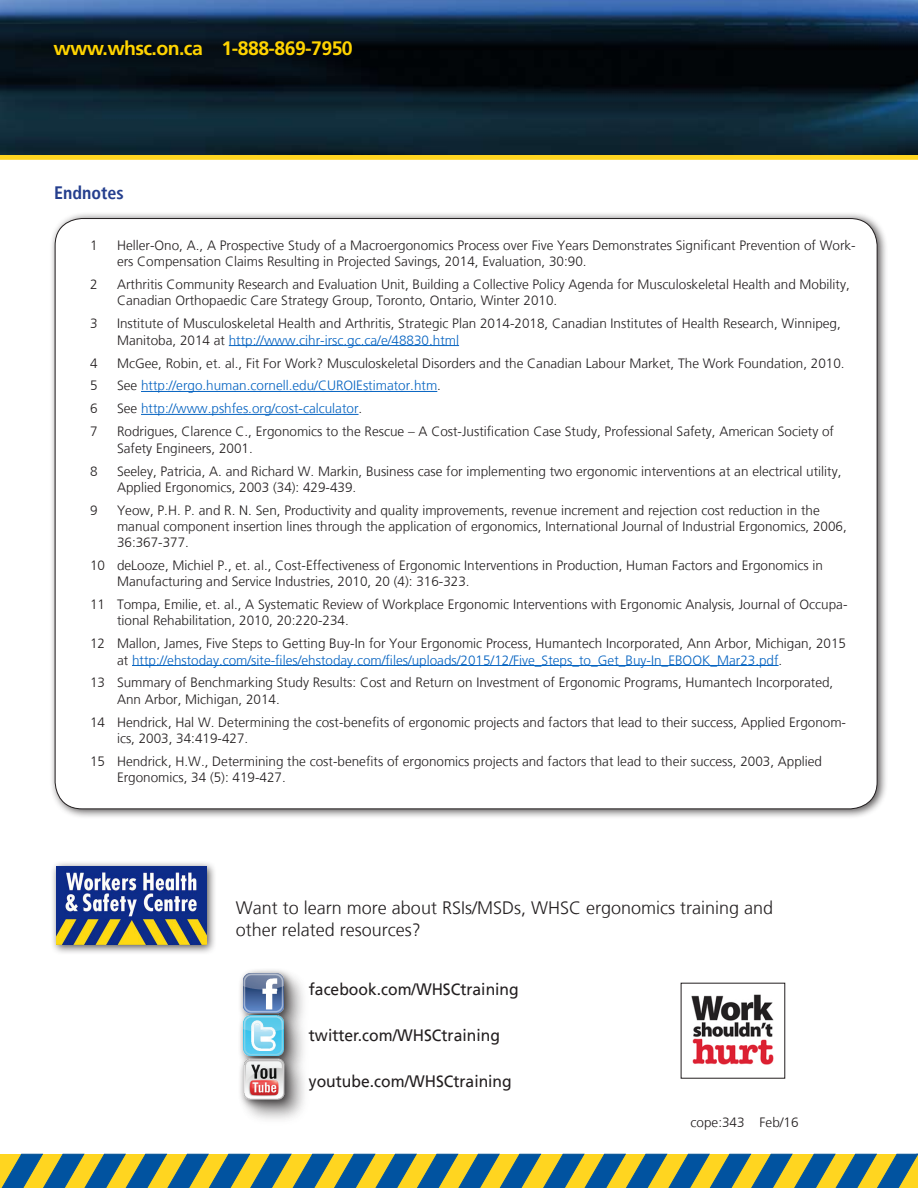
<style>
.page{position:relative;width:918px;height:1188px;background:#fff}
.page>*{position:absolute;margin:0;border:0;box-sizing:border-box;transform-origin:0 0}
.t1{font:700 19.5px "Frutiger";letter-spacing:-.03em;color:#ffd400}
.t2{font:300 18px "Frutiger LT";color:#231f20}
.Sub-Heads{font:700 condensed 18px "Frutiger LT";color:#253f8e}
.t3{font:16.5px "Frutiger LT";color:#231f20;scale:.95 1}
.Footnote_text{font:300 13.5px/16.2px "Frutiger LT";color:#231f20}
.Footnote_text-2{font:300 13.5px "Frutiger LT";color:#0563c1}
.Sub-Heads-2{font:300 13.5px "Frutiger LT";color:#231f20}
.s1{color:#0563c1}
.s2{color:#231f20}
</style>
<div class="page">
<div style="left:0;top:154px;width:918px;height:6px;background:#ffd520"></div>
<img style="left:0;top:0;width:917px;height:154px">
<div style="left:49px;top:212px;width:839px;height:607px;background:#231f20;opacity:.75"></div>
<div style="left:55px;top:219px;width:822px;height:590px;background:#fff;border-radius:27px"></div>
<hr style="left:229px;top:345px;width:230px;height:1px;background:#0563c1">
<hr style="left:141px;top:391px;width:296px;height:1px;background:#0563c1">
<hr style="left:141px;top:414px;width:218px;height:1px;background:#0563c1">
<hr style="left:132px;top:665px;width:647px;height:1px;background:#0563c1">
<img style="left:917px;top:0;width:1px;height:151px">
<svg style="left:0;top:1153px;width:918px;height:35px;background:#7c9366"></svg>
<div style="left:50px;top:861px;width:167px;height:94px;background:#231f20;opacity:.75"></div>
<img style="left:56px;top:866px;width:151px;height:78px">
<img style="left:240px;top:970px;width:63px;height:36px">
<img style="left:243px;top:974px;width:40px;height:32px">
<img style="left:240px;top:1006px;width:64px;height:43px">
<img style="left:243px;top:1016px;width:40px;height:33px">
<img style="left:240px;top:1049px;width:64px;height:70px">
<img style="left:243px;top:1059px;width:42px;height:41px">
<img style="left:691px;top:994px;width:83px;height:71px">
<p class="t1" style="left:40px;top:34px;width:306px">www.whsc.on.ca 1-888-869-7950</p>
<p class="t1" style="left:53px;top:36px;width:301px">www.whsc.on.ca 1-888-869-7950</p>
<p class="Sub-Heads" style="left:54px;top:182px;width:71px">Endnotes</p>
<p class="Footnote_text" style="left:90px;top:237px;width:9px">1</p>
<p class="Footnote_text" style="left:117px;top:237px;width:740px">Heller-Ono, A., A Prospective Study of a Macroergonomics Process over Five Years Demonstrates Significant Prevention of Work&shy;ers Compensation Claims Resulting in Projected Savings, 2014, Evaluation, 30:90.</p>
<p class="Footnote_text" style="left:90px;top:277px;width:9px">2</p>
<p class="Footnote_text" style="left:117px;top:277px;width:734px">Arthritis Community Research and Evaluation Unit, Building a Collective Policy Agenda for Musculoskeletal Health and Mobility,<br>Canadian Orthopaedic Care Strategy Group, Toronto, Ontario, Winter 2010.</p>
<p class="Footnote_text" style="left:90px;top:316px;width:9px">3</p>
<p class="Footnote_text" style="left:117px;top:316px;width:725px">Institute of Musculoskeletal Health and Arthritis, Strategic Plan 2014-2018, Canadian Institutes of Health Research, Winnipeg,<br>Manitoba, 2014 at <span class="s1">http://www.cihr-irsc.gc.ca/e/48830.html</span></p>
<p class="Footnote_text" style="left:90px;top:355px;width:9px">4</p>
<p class="Footnote_text" style="left:117px;top:355px;width:729px">McGee, Robin, et. al., Fit For Work? Musculoskeletal Disorders and the Canadian Labour Market, The Work Foundation, 2010.</p>
<p class="Footnote_text" style="left:90px;top:378px;width:9px">5</p>
<p class="Footnote_text-2" style="left:117px;top:378px;width:326px"><span class="s2">See</span> http://ergo.human.cornell.edu/CUROIEstimator.htm<span class="s2">.</span></p>
<p class="Footnote_text" style="left:90px;top:401px;width:9px">6</p>
<p class="Footnote_text-2" style="left:117px;top:401px;width:247px"><span class="s2">See</span> http://www.pshfes.org/cost-calculator<span class="s2">.</span></p>
<p class="Footnote_text" style="left:90px;top:424px;width:9px">7</p>
<p class="Footnote_text" style="left:117px;top:424px;width:719px">Rodrigues, Clarence C., Ergonomics to the Rescue – A Cost-Justification Case Study, Professional Safety, American Society of<br>Safety Engineers, 2001.</p>
<p class="Footnote_text" style="left:90px;top:463px;width:9px">8</p>
<p class="Footnote_text" style="left:117px;top:463px;width:726px">Seeley, Patricia, A. and Richard W. Markin, Business case for implementing two ergonomic interventions at an electrical utility,<br>Applied Ergonomics, 2003 (34): 429-439.</p>
<p class="Footnote_text" style="left:90px;top:502px;width:9px">9</p>
<p class="Footnote_text" style="left:117px;top:502px;width:731px">Yeow, P.H. P. and R. N. Sen, Productivity and quality improvements, revenue increment and rejection cost reduction in the manual component insertion lines through the application of ergonomics, International Journal of Industrial Ergonomics, 2006,<br>36:367-377.</p>
<p class="Footnote_text" style="left:117px;top:557px;width:707px;text-indent:-27px">10 deLooze, Michiel P., et. al., Cost-Effectiveness of Ergonomic Interventions in Production, Human Factors and Ergonomics in<br>Manufacturing and Service Industries, 2010, 20 (4): 316-323.</p>
<p class="Footnote_text" style="left:117px;top:597px;width:732px;text-indent:-27px">11 Tompa, Emilie, et. al., A Systematic Review of Workplace Ergonomic Interventions with Ergonomic Analysis, Journal of Occupa&shy;tional Rehabilitation, 2010, 20:220-234.</p>
<p class="Footnote_text" style="left:117px;top:636px;width:731px;text-indent:-27px">12 Mallon, James, Five Steps to Getting Buy-In for Your Ergonomic Process, Humantech Incorporated, Ann Arbor, Michigan, 2015 at <span class="s1">http://ehstoday.com/site-files/ehstoday.com/files/uploads/2015/12/Five_Steps_to_Get_Buy-In_EBOOK_Mar23.pdf</span>.</p>
<p class="Footnote_text" style="left:117px;top:675px;width:718px;text-indent:-27px">13 Summary of Benchmarking Study Results: Cost and Return on Investment of Ergonomic Programs, Humantech Incorporated,<br>Ann Arbor, Michigan, 2014.</p>
<p class="Footnote_text" style="left:117px;top:714px;width:731px;text-indent:-27px">14 Hendrick, Hal W. Determining the cost-benefits of ergonomic projects and factors that lead to their success, Applied Ergonom&shy;ics, 2003, 34:419-427.</p>
<p class="Footnote_text" style="left:117px;top:753px;width:707px;text-indent:-27px">15 Hendrick, H.W., Determining the cost-benefits of ergonomics projects and factors that lead to their success, 2003, Applied<br>Ergonomics, 34 (5): 419-427.</p>
<p class="t2" style="left:236px;top:898px;width:539px">Want to learn more about RSIs/MSDs, WHSC ergonomics training and</p>
<p class="t2" style="left:236px;top:919px;width:187px">other related resources?</p>
<p class="t3" style="left:309px;top:979px;width:222px">facebook.com/WHSCtraining</p>
<p class="t3" style="left:309px;top:1025px;width:203px">twitter.com/WHSCtraining</p>
<p class="t3" style="left:309px;top:1071px;width:215px">youtube.com/WHSCtraining</p>
<p class="Sub-Heads-2" style="left:691px;top:1115px;width:110px">cope:343 Feb/16</p>
</div>
